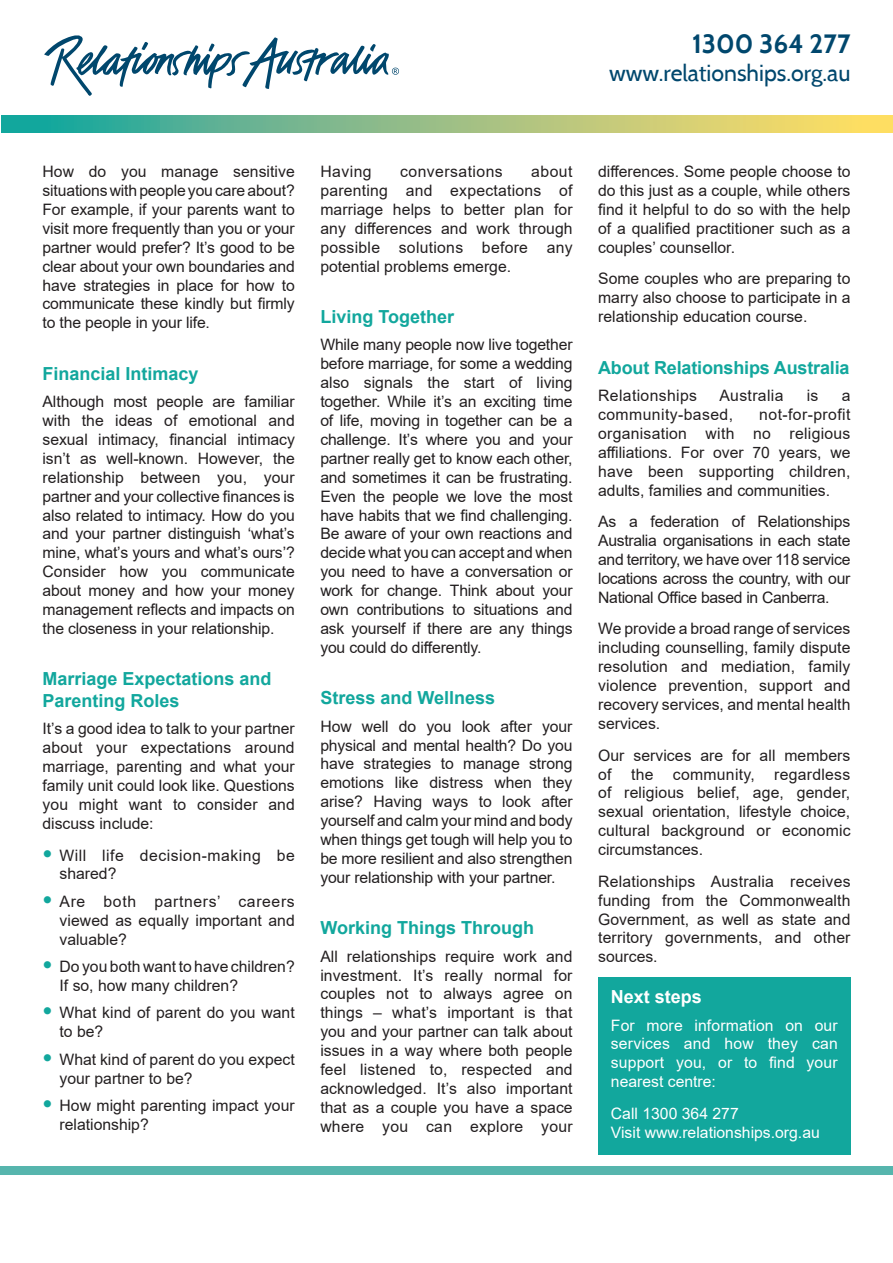
<style>
.page{position:relative;width:893px;height:1263px;background:#fff}
.page>*{position:absolute;margin:0;border:0;box-sizing:border-box;transform-origin:0 0}
.t1{font:700 26.4px "Cabin";color:#00476d}
.t2{font:23.1px "Cabin";color:#00476d}
.t3{font:700 18px/21.6px "Arial";color:#12a79d}
.t4{font:700 18px "Arial";color:#fff}
.t5{font:15.75px/18.9px "Arial";color:#231f20;text-align:justify}
.t6{font:15.75px/18.9px "Arial";color:#fff;text-align:justify}
.t7{font:15.75px "Arial";letter-spacing:.025em;color:#231f20}
.t8{font:15.75px/18.9px "Arial";letter-spacing:.035em;color:#231f20}
.t9{font:15.75px "Arial";letter-spacing:.03em;color:#231f20}
.s1{font-size:28.5px;color:#12a79d}
</style>
<div class="page">
<svg style="left:44px;top:35px;width:355px;height:61px"></svg>
<svg style="left:2px;top:115px;width:891px;height:17px;background:#95c084"></svg>
<div style="left:0;top:1166px;width:893px;height:9px;background:#56b5ad"></div>
<div style="left:598px;top:977px;width:252px;height:178px;background:#12a79d"></div>
<h1 class="t1" style="left:692px;top:28px;width:160px">1300 364 277</h1>
<h2 class="t2" style="left:609px;top:59px;width:243px">www.relationships.org.au</h2>
<p class="t5" style="left:43px;top:162px;width:254px">How do you manage sensitive situations with people you care about?<br>For example, if your parents want to visit more frequently than you or your partner would prefer? It’s good to be clear about your own boundaries and have strategies in place for how to communicate these kindly but firmly to the people in your life.</p>
<h1 class="t3" style="left:43px;top:363px;width:158px">Financial Intimacy</h1>
<p class="t5" style="left:43px;top:392px;width:254px">Although most people are familiar with the ideas of emotional and sexual intimacy, financial intimacy isn’t as well-known. However, the relationship between you, your partner and your collective finances is also related to intimacy. How do you and your partner distinguish ‘what’s mine, what’s yours and what’s ours’?<br>Consider how you communicate about money and how your money management reflects and impacts on the closeness in your relationship.</p>
<h1 class="t3" style="left:43px;top:668px;width:231px">Marriage Expectations and<br>Parenting Roles</h1>
<p class="t5" style="left:43px;top:719px;width:254px">It’s a good idea to talk to your partner about your expectations around marriage, parenting and what your family unit could look like. Questions you might want to consider and discuss include:</p>
<p class="t8" style="left:60px;top:845px;width:237px;text-indent:-17px"><span class="s1">•</span> Will life decision-making be shared?</p>
<p class="t5" style="left:60px;top:892px;width:237px;text-indent:-17px"><span class="s1">•</span> Are both partners’ careers viewed as equally important and valuable?</p>
<p class="t5" style="left:60px;top:957px;width:237px;text-indent:-17px"><span class="s1">•</span> Do you both want to have children?<br>If so, how many children?</p>
<p class="t5" style="left:60px;top:1003px;width:237px;text-indent:-17px"><span class="s1">•</span> What kind of parent do you want to be?</p>
<p class="t5" style="left:60px;top:1049px;width:237px;text-indent:-17px"><span class="s1">•</span> What kind of parent do you expect your partner to be?</p>
<p class="t5" style="left:60px;top:1096px;width:237px;text-indent:-17px"><span class="s1">•</span> How might parenting impact your relationship?</p>
<p class="t5" style="left:320px;top:162px;width:254px;text-indent:211px">about parenting and expectations of marriage helps to better plan for any differences and work through possible solutions before any potential problems emerge.</p>
<h1 class="t3" style="left:320px;top:306px;width:135px">Living Together</h1>
<p class="t5" style="left:320px;top:335px;width:254px">While many people now live together before marriage, for some a wedding also signals the start of living together. While it’s an exciting time of life, moving in together can be a challenge. It’s where you and your partner really get to know each other, and sometimes it can be frustrating.<br>Even the people we love the most have habits that we find challenging.<br>Be aware of your own reactions and decide what you can accept and when you need to have a conversation or work for change. Think about your own contributions to situations and ask yourself if there are any things you could do differently.</p>
<h1 class="t3" style="left:320px;top:687px;width:176px">Stress and Wellness</h1>
<p class="t5" style="left:320px;top:716px;width:254px">How well do you look after your physical and mental health? Do you have strategies to manage strong emotions like distress when they arise? Having ways to look after yourself and calm your mind and body when things get tough will help you to be more resilient and also strengthen your relationship with your partner.</p>
<h1 class="t3" style="left:320px;top:917px;width:215px">Working Things Through</h1>
<p class="t5" style="left:320px;top:946px;width:254px">All relationships require work and investment. It’s really normal for couples not to always agree on things – what’s important is that you and your partner can talk about issues in a way where both people feel listened to, respected and acknowledged. It’s also important that as a couple you have a space where you can explore your</p>
<p class="t5" style="left:320px;top:162px;width:53px">Having</p>
<p class="t9" style="left:400px;top:161px;width:104px">conversations</p>
<p class="t5" style="left:598px;top:162px;width:254px">differences. Some people choose to do this just as a couple, while others find it helpful to do so with the help of a qualified practitioner such as a couples’ counsellor.</p>
<p class="t5" style="left:598px;top:269px;width:254px">Some couples who are preparing to marry also choose to participate in a relationship education course.</p>
<h1 class="t3" style="left:598px;top:357px;width:253px">About Relationships Australia</h1>
<p class="t7" style="left:598px;top:385px;width:100px">Relationships</p>
<p class="t7" style="left:719px;top:385px;width:66px">Australia</p>
<p class="t5" style="left:807px;top:386px;width:13px">is</p>
<p class="t5" style="left:842px;top:386px;width:10px">a</p>
<p class="t7" style="left:598px;top:403px;width:137px">community-based,</p>
<p class="t5" style="left:598px;top:405px;width:254px;text-indent:161px">not-for-profit organisation with no religious affiliations. For over 70 years, we have been supporting children, adults, families and communities.</p>
<p class="t5" style="left:598px;top:512px;width:254px">As a federation of Relationships Australia organisations in each state and territory, we have over 118 service locations across the country, with our National Office based in Canberra.</p>
<p class="t5" style="left:598px;top:619px;width:254px">We provide a broad range of services including counselling, family dispute resolution and mediation, family violence prevention, support and recovery services, and mental health services.</p>
<p class="t5" style="left:598px;top:745px;width:254px">Our services are for all members of the community, regardless of religious belief, age, gender, sexual orientation, lifestyle choice, cultural background or economic circumstances.</p>
<p class="t5" style="left:598px;top:872px;width:254px">Relationships Australia receives funding from the Commonwealth Government, as well as state and territory governments, and other sources.</p>
<h1 class="t4" style="left:611px;top:984px;width:93px">Next steps</h1>
<p class="t6" style="left:611px;top:1015px;width:228px">For more information on our services and how they can support you, or to find your nearest centre:</p>
<p class="t6" style="left:611px;top:1104px;width:129px">Call 1300 364 277</p>
<p class="t6" style="left:611px;top:1123px;width:210px">Visit www.relationships.org.au</p>
</div>
